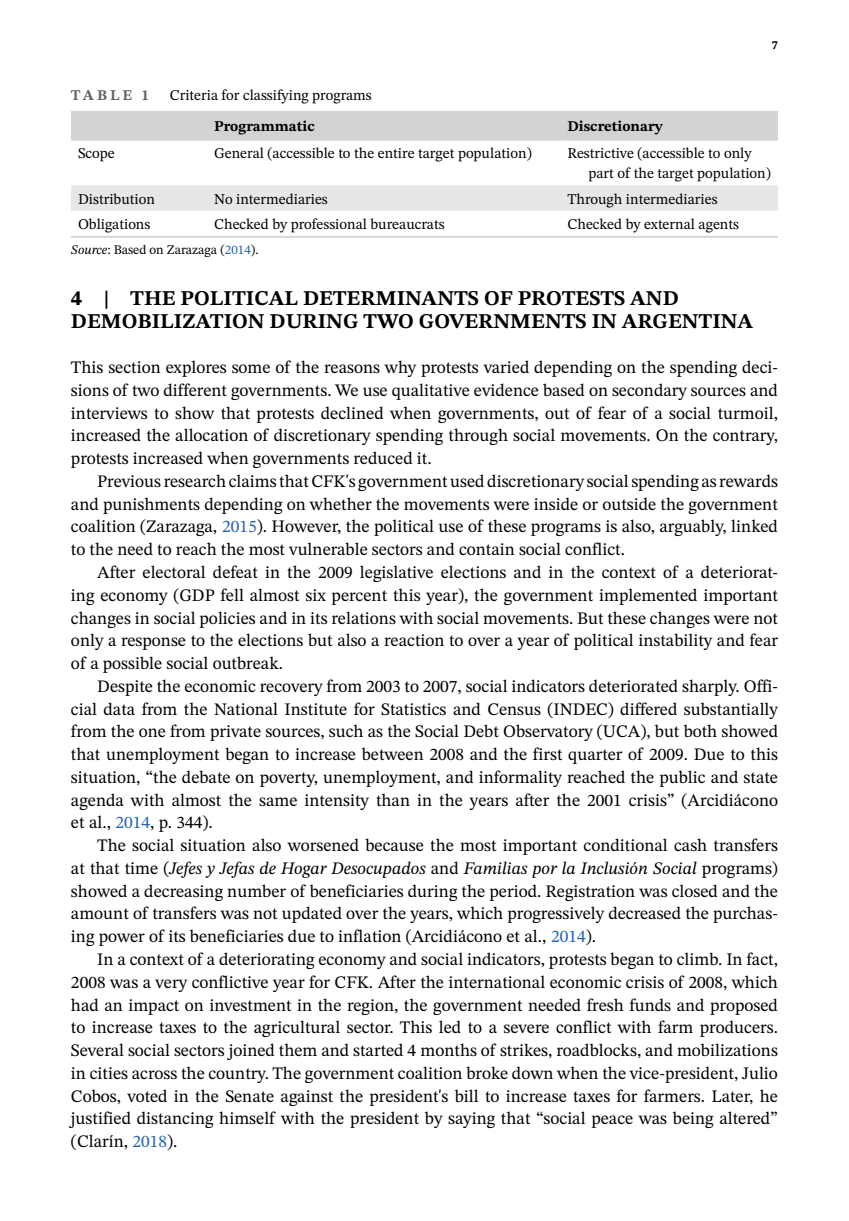
<style>
.page{position:relative;width:849px;height:1221px;background:#fff}
.page>*{position:absolute;margin:0;border:0;box-sizing:border-box;transform-origin:0 0}
.t1{font:700 21px/22.8px "STIX Two Text";color:#000}
.t2{font:17.5px/22.8px "STIX Two Text";color:#000;text-align:justify}
.t3{font:14.88px/20.1px "STIX Two Text";color:#000}
.t4{font:700 14.88px "STIX Two Text";color:#000}
.t5{font:700 14.88px "STIX Two Text";letter-spacing:.2em;color:#636466}
.t6{font:13.12px "STIX Two Text";color:#000}
.t7{font:700 12.25px "STIX Two Text";color:#000}
.s1{font-style:italic}
.s2{color:#2564af}
</style>
<div class="page">
<div style="left:71px;top:111px;width:706px;height:28px;background:#d1d3d4"></div>
<div style="left:71px;top:185px;width:706px;height:25px;background:#e6e7e8"></div>
<hr style="left:71px;top:139px;width:136px;height:2px;background:#d1d3d4">
<hr style="left:207px;top:139px;width:353px;height:2px;background:#d1d3d4">
<hr style="left:560px;top:139px;width:217px;height:2px;background:#d1d3d4">
<hr style="left:71px;top:236px;width:136px;height:2px;background:#d1d3d4">
<hr style="left:207px;top:236px;width:353px;height:2px;background:#d1d3d4">
<hr style="left:560px;top:236px;width:217px;height:2px;background:#d1d3d4">
<p class="t5" style="left:71px;top:84px;width:79px">TABLE 1</p>
<p class="t3" style="left:170px;top:84px;width:203px">Criteria for classifying programs</p>
<p class="t4" style="left:214px;top:115px;width:102px">Programmatic</p>
<p class="t4" style="left:567px;top:115px;width:97px">Discretionary</p>
<p class="t7" style="left:771px;top:36px;width:8px">7</p>
<p class="t3" style="left:78px;top:143px;width:38px">Scope</p>
<p class="t3" style="left:214px;top:143px;width:319px">General (accessible to the entire target population)</p>
<p class="t3" style="left:588px;top:143px;width:184px;text-indent:-21px">Restrictive (accessible to only part of the target population)</p>
<p class="t3" style="left:78px;top:188px;width:78px">Distribution</p>
<p class="t3" style="left:214px;top:188px;width:115px">No intermediaries</p>
<p class="t3" style="left:567px;top:188px;width:152px">Through intermediaries</p>
<p class="t3" style="left:78px;top:214px;width:74px">Obligations</p>
<p class="t3" style="left:214px;top:214px;width:232px">Checked by professional bureaucrats</p>
<p class="t3" style="left:567px;top:214px;width:173px">Checked by external agents</p>
<p class="t6" style="left:71px;top:240px;width:189px"><span class="s1">Source</span>: Based on Zarazaga (<span class="s2">2014</span>).</p>
<p class="t1" style="left:71px;top:287px;width:683px">4 | THE POLITICAL DETERMINANTS OF PROTESTS AND<br>DEMOBILIZATION DURING TWO GOVERNMENTS IN ARGENTINA</p>
<p class="t2" style="left:71px;top:356px;width:708px">This section explores some of the reasons why protests varied depending on the spending deci&shy;sions of two different governments. We use qualitative evidence based on secondary sources and interviews to show that protests declined when governments, out of fear of a social turmoil, increased the allocation of discretionary spending through social movements. On the contrary, protests increased when governments reduced it.</p>
<p class="t2" style="left:71px;top:469px;width:708px;text-indent:26px">Previous research claims that CFK's government used discretionary social spending as rewards and punishments depending on whether the movements were inside or outside the government coalition (Zarazaga, <span class="s2">2015</span>). However, the political use of these programs is also, arguably, linked to the need to reach the most vulnerable sectors and contain social conflict.</p>
<p class="t2" style="left:71px;top:560px;width:708px;text-indent:26px">After electoral defeat in the 2009 legislative elections and in the context of a deteriorat&shy;ing economy (GDP fell almost six percent this year), the government implemented important changes in social policies and in its relations with social movements. But these changes were not only a response to the elections but also a reaction to over a year of political instability and fear of a possible social outbreak.</p>
<p class="t2" style="left:71px;top:674px;width:708px;text-indent:26px">Despite the economic recovery from 2003 to 2007, social indicators deteriorated sharply. Offi&shy;cial data from the National Institute for Statistics and Census (INDEC) differed substantially from the one from private sources, such as the Social Debt Observatory (UCA), but both showed that unemployment began to increase between 2008 and the first quarter of 2009. Due to this situation, “the debate on poverty, unemployment, and informality reached the public and state agenda with almost the same intensity than in the years after the 2001 crisis” (Arcidiácono et al., <span class="s2">2014</span>, p. 344).</p>
<p class="t2" style="left:71px;top:833px;width:708px;text-indent:26px">The social situation also worsened because the most important conditional cash transfers at that time (<span class="s1">Jefes y Jefas de Hogar Desocupados</span> and <span class="s1">Familias por la Inclusión Social</span> programs) showed a decreasing number of beneficiaries during the period. Registration was closed and the amount of transfers was not updated over the years, which progressively decreased the purchas&shy;ing power of its beneficiaries due to inflation (Arcidiácono et al., <span class="s2">2014</span>).</p>
<p class="t2" style="left:71px;top:947px;width:708px;text-indent:26px">In a context of a deteriorating economy and social indicators, protests began to climb. In fact, 2008 was a very conflictive year for CFK. After the international economic crisis of 2008, which had an impact on investment in the region, the government needed fresh funds and proposed to increase taxes to the agricultural sector. This led to a severe conflict with farm producers.<br>Several social sectors joined them and started 4 months of strikes, roadblocks, and mobilizations in cities across the country. The government coalition broke down when the vice-president, Julio Cobos, voted in the Senate against the president's bill to increase taxes for farmers. Later, he justified distancing himself with the president by saying that “social peace was being altered” (Clarín, <span class="s2">2018</span>).</p>
</div>
